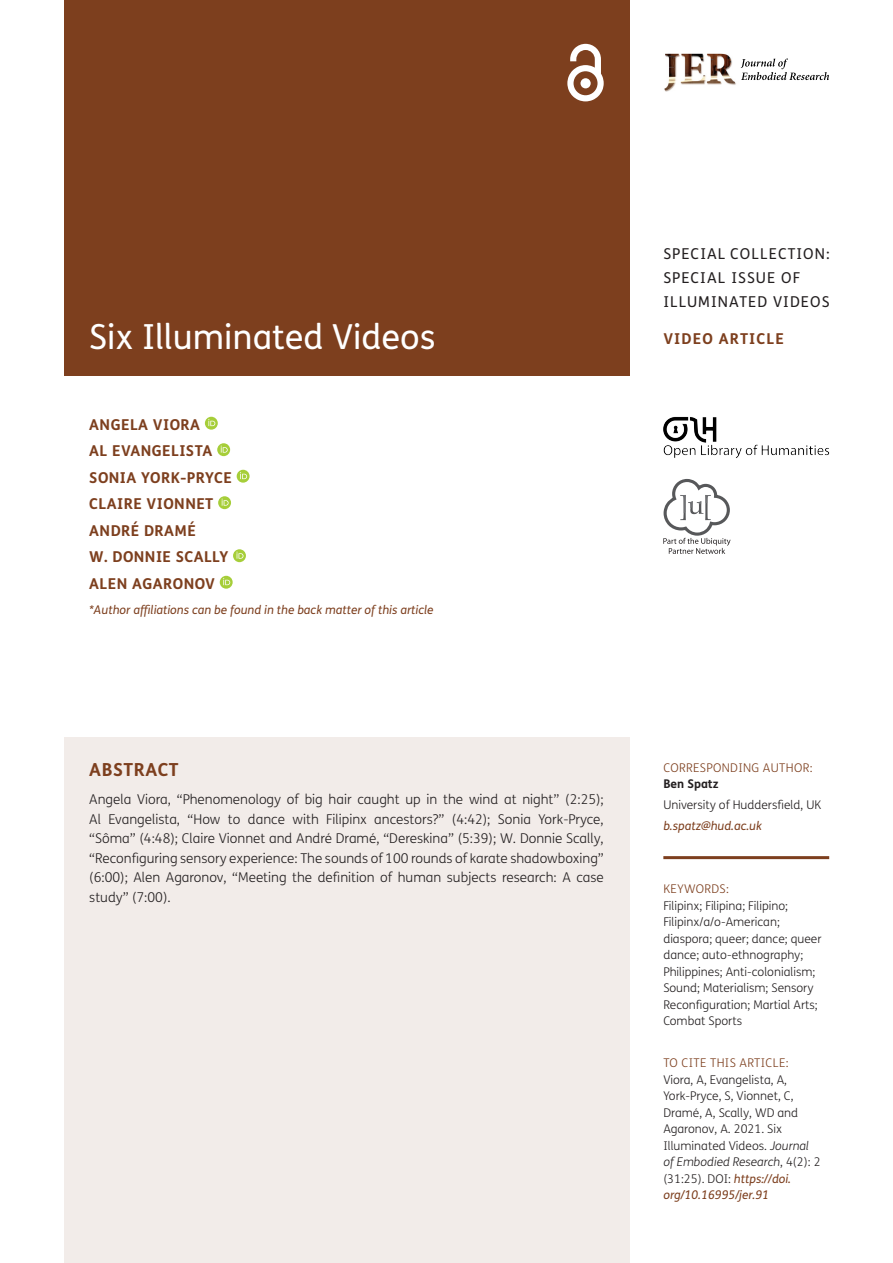
<style>
.page{position:relative;width:893px;height:1263px;background:#fff}
.page>*{position:absolute;margin:0;border:0;box-sizing:border-box;transform-origin:0 0}
.t1{font:34.5px "FS Me";color:#fff}
.t2{font:700 18px "FS Me";letter-spacing:.03em;color:#7d3f1e}
.t3{font:700 15px/26.5px "FS Me";letter-spacing:.03em;color:#7d3f1e}
.t4{font:15px/24px "FS Me";letter-spacing:.07em;color:#231f20}
.t5{font:700 15px "FS Me";letter-spacing:.075em;color:#7d3f1e}
.t6{font:300 13.5px/19.5px "FS Me";color:#231f20;text-align:justify}
.t7{font:300 12px/16.5px "FS Me";color:#231f20}
.t8{font:italic 12px "FS Me";color:#7d3f1e}
.t9{font:300 12px "FS Me";letter-spacing:.03em;color:#7d3f1e}
.t10{font:700 12px "FS Me";color:#231f20}
.s1{font-style:italic}
.s2{font-weight:400;font-style:italic;color:#7d3f1e}
</style>
<div class="page">
<div style="left:64px;top:0;width:565px;height:376px;background:#7d3f1e"></div>
<svg style="left:567px;top:44px;width:37px;height:57px"></svg>
<img style="left:663px;top:417px;width:166px;height:41px">
<svg style="left:663px;top:479px;width:68px;height:75px"></svg>
<img style="left:664px;top:54px;width:165px;height:38px">
<img style="left:741px;top:59px;width:47px;height:10px">
<hr style="left:663px;top:856px;width:166px;height:3px;background:#7d3f1e">
<div style="left:64px;top:737px;width:565px;height:526px;background:#f2ece9"></div>
<svg style="left:205px;top:417px;width:13px;height:13px"></svg>
<svg style="left:208px;top:419px;width:7px;height:7px"></svg>
<svg style="left:217px;top:443px;width:13px;height:13px"></svg>
<svg style="left:221px;top:446px;width:7px;height:7px"></svg>
<svg style="left:237px;top:470px;width:13px;height:13px"></svg>
<svg style="left:240px;top:472px;width:7px;height:7px"></svg>
<svg style="left:218px;top:496px;width:13px;height:13px"></svg>
<svg style="left:222px;top:499px;width:7px;height:7px"></svg>
<svg style="left:233px;top:549px;width:13px;height:13px"></svg>
<svg style="left:236px;top:552px;width:7px;height:7px"></svg>
<svg style="left:220px;top:576px;width:13px;height:13px"></svg>
<svg style="left:223px;top:578px;width:7px;height:7px"></svg>
<h1 class="t1" style="left:89px;top:317px;width:348px">SIX ILLUMINATED VIDEOS</h1>
<p class="t3" style="left:89px;top:411px;width:111px">ANGELA VIORA<br>AL EVA</p>
<p class="t3" style="left:89px;top:438px;width:144px;text-indent:51px">NGELISTA<br>SONIA YORK-PRYCE<br>CLAIRE VIONNET<br>ANDRÉ DRAMÉ<br>W. DONNIE SCALLY<br>ALEN AGARONOV</p>
<p class="t8" style="left:89px;top:602px;width:346px">*Author affiliations can be found in the back matter of this article</p>
<h2 class="t2" style="left:89px;top:758px;width:91px">ABSTRACT</h2>
<p class="t6" style="left:89px;top:790px;width:516px">Angela Viora, “Phenomenology of big hair caught up in the wind at night” (2:25); Al Evangelista, “How to dance with Filipinx ancestors?” (4:42); Sonia York-Pryce, “Sôma” (4:48); Claire Vionnet and André Dramé, “Dereskina” (5:39); W. Donnie Scally, “Reconfiguring sensory experience: The sounds of 100 rounds of karate shadowboxing” (6:00); Alen Agaronov, “Meeting the definition of human subjects research: A case study” (7:00).</p>
<p class="t4" style="left:663px;top:242px;width:168px">SPECIAL COLLECTION:<br>SPECIAL ISSUE OF<br>ILLUMINATED VIDEOS</p>
<p class="t5" style="left:663px;top:329px;width:122px">VIDEO ARTICLE</p>
<p class="t9" style="left:663px;top:761px;width:151px">Corresponding Author:</p>
<p class="t10" style="left:663px;top:777px;width:57px">BEN SPATZ</p>
<p class="t7" style="left:663px;top:797px;width:159px">University of H uddersfield, UK</p>
<p class="t8" style="left:663px;top:819px;width:100px">b.spatz@hud.ac.uk</p>
<p class="t9" style="left:663px;top:882px;width:41px">KEYWORDS</p>
<p class="t9" style="left:726px;top:882px;width:4px">:</p>
<p class="t7" style="left:663px;top:897px;width:160px">Filipinx; Filipina; Filipino;<br>Filipinx/a/o-American; diaspora; queer; dance; queer dance; auto-ethnography;<br>Philippines; Anti-colonialism;<br>Sound; Materialism; Sensory<br>Reconfiguration; Martial Arts;<br>Combat Sports</p>
<p class="t9" style="left:663px;top:1056px;width:32px">TO CITE</p>
<p class="t9" style="left:710px;top:1056px;width:8px">THIS</p>
<p class="t9" style="left:740px;top:1056px;width:51px">ARTICLE:</p>
<p class="t7" style="left:663px;top:1071px;width:159px">Viora, A, Evangelista, A,<br>York-Pryce, S, Vionnet, C,<br>Dramé, A, Scally, WD and<br>Agaronov, A. 2021. Six<br>Illuminated Videos. <span class="s1">Journal of Embodied Research</span>, 4(2): 2 (31:25). DOI : <span class="s2">https://doi. org/10.16995/jer.91</span></p>
</div>
